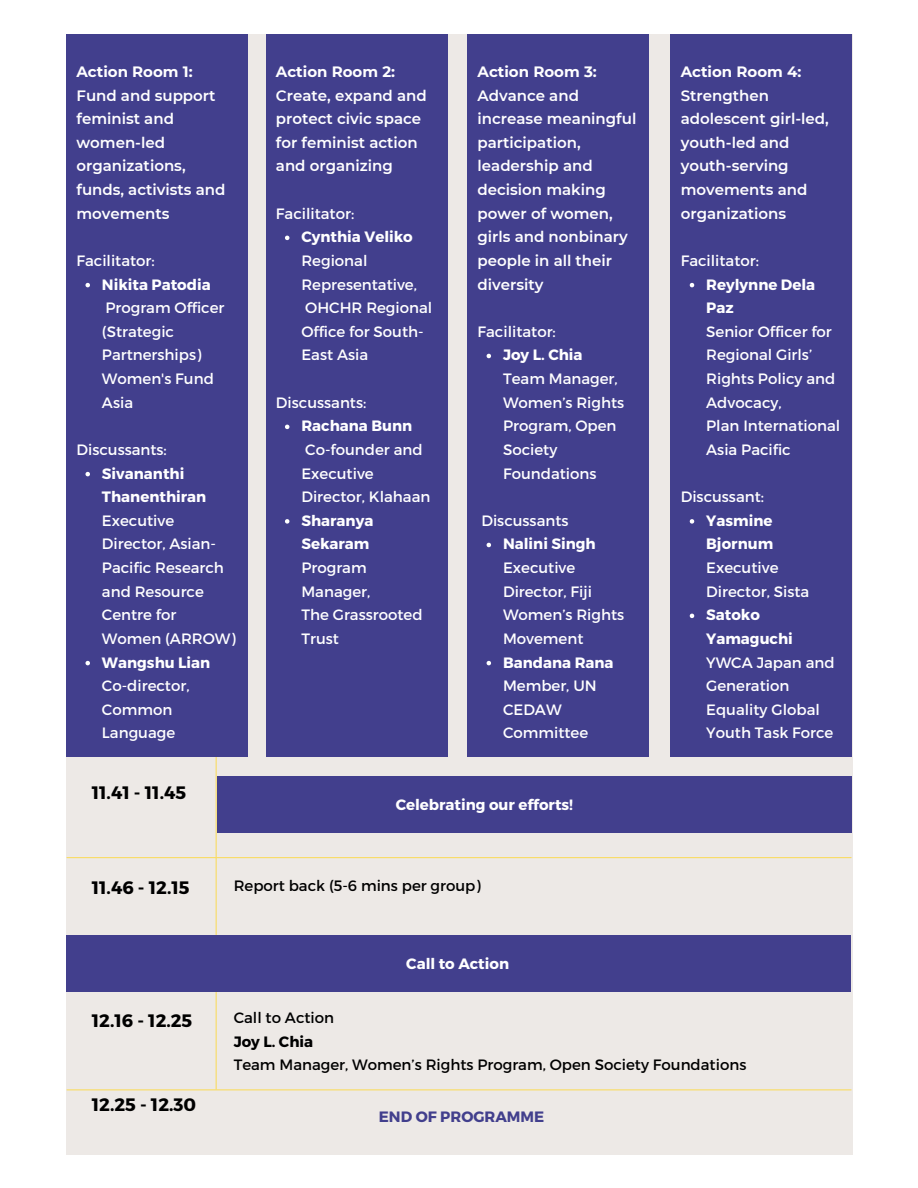
<style>
.page{position:relative;width:918px;height:1188px;background:#fff}
.page>*{position:absolute;margin:0;border:0;box-sizing:border-box;transform-origin:0 0}
.t1{font:700 18px "Montserrat";color:#000}
.t2{font:15px/23.7px "Montserrat";color:#fff}
.t3{font:600 15px/23.7px "Montserrat";color:#fff}
.t4{font:700 15px/23.7px "Montserrat";color:#fff}
.t5{font:15px "Montserrat";color:#000}
.t6{font:700 15px "Montserrat";color:#423f8d}
.t7{font:700 15px "Montserrat";color:#000}
.s1{font-weight:700}
</style>
<div class="page">
<div style="left:66px;top:34px;width:787px;height:1121px;background:#ede9e6"></div>
<hr style="left:216px;top:35px;width:1px;height:1054px;background:#f9dc63">
<div style="left:217px;top:776px;width:635px;height:57px;background:#423f8d"></div>
<hr style="left:67px;top:857px;width:784px;height:1px;background:#f9dc63">
<hr style="left:67px;top:1089px;width:784px;height:1px;background:#f9dc63">
<div style="left:66px;top:34px;width:182px;height:723px;background:#423f8d"></div>
<div style="left:266px;top:34px;width:181px;height:723px;background:#423f8d"></div>
<div style="left:468px;top:34px;width:181px;height:723px;background:#423f8d"></div>
<div style="left:671px;top:34px;width:181px;height:723px;background:#423f8d"></div>
<svg style="left:85px;top:283px;width:5px;height:4px"></svg>
<svg style="left:85px;top:472px;width:5px;height:4px"></svg>
<svg style="left:85px;top:661px;width:5px;height:4px"></svg>
<svg style="left:285px;top:236px;width:4px;height:4px"></svg>
<svg style="left:285px;top:425px;width:4px;height:4px"></svg>
<svg style="left:285px;top:519px;width:4px;height:5px"></svg>
<svg style="left:487px;top:354px;width:4px;height:4px"></svg>
<svg style="left:487px;top:543px;width:4px;height:4px"></svg>
<svg style="left:487px;top:661px;width:4px;height:4px"></svg>
<svg style="left:690px;top:283px;width:4px;height:4px"></svg>
<svg style="left:690px;top:519px;width:4px;height:5px"></svg>
<svg style="left:690px;top:614px;width:4px;height:4px"></svg>
<div style="left:66px;top:935px;width:785px;height:57px;background:#423f8d"></div>
<p class="t3" style="left:76px;top:60px;width:150px"><span class="s1">Action Room 1:<br></span>Fund and support feminist and women-led organizations, funds, activists and</p>
<p class="t3" style="left:76px;top:202px;width:94px">movements</p>
<p class="t2" style="left:76px;top:248px;width:80px">Facilitator:</p>
<p class="t2" style="left:102px;top:272px;width:124px"><span class="s1">Nikita Patodia<br></span>Program Officer (Strategic<br>Partnerships)<br>Women's Fund<br>Asia</p>
<p class="t2" style="left:76px;top:437px;width:92px">Discussants:</p>
<p class="t2" style="left:102px;top:461px;width:135px"><span class="s1">Sivananthi<br>Thanenthiran<br></span>Executive<br>Director, Asian-<br>Pacific Research and Resource<br>Centre for<br>Women (ARROW)</p>
<p class="t2" style="left:102px;top:650px;width:110px"><span class="s1">Wangshu Lian<br></span>Co-director,<br>Common<br>Language</p>
<p class="t1" style="left:92px;top:781px;width:96px">11.41 - 11.45</p>
<p class="t3" style="left:276px;top:60px;width:152px"><span class="s1">Action Room 2:<br></span>Create, expand and protect civic space for feminist action and organizing</p>
<p class="t2" style="left:276px;top:201px;width:80px">Facilitator:</p>
<p class="t2" style="left:301px;top:224px;width:132px"><span class="s1">Cynthia Veliko<br></span>Regional<br>Representative,<br>OHCHR Regional<br>Office for South-<br>East Asia</p>
<p class="t2" style="left:276px;top:390px;width:92px">Discussants:</p>
<p class="t2" style="left:301px;top:413px;width:131px"><span class="s1">Rachana Bunn<br></span>Co-founder and<br>Executive<br>Director, Klahaan</p>
<p class="t4" style="left:301px;top:508px;width:74px">Sharanya<br>Sekaram</p>
<p class="t2" style="left:301px;top:555px;width:70px">Program<br>Manager,</p>
<p class="t2" style="left:301px;top:602px;width:123px">The Grassrooted<br>Trust</p>
<p class="t4" style="left:478px;top:60px;width:121px">Action Room 3:</p>
<p class="t3" style="left:478px;top:83px;width:160px">Advance and increase meaningful participation, leadership and decision making power of women, girls and nonbinary people in all their diversity</p>
<p class="t2" style="left:478px;top:319px;width:80px">Facilitator:</p>
<p class="t2" style="left:503px;top:366px;width:123px">Team Manager,<br>Women’s Rights<br>Program, Open<br>Society<br>Foundations</p>
<p class="t2" style="left:481px;top:508px;width:89px">Discussants</p>
<p class="t4" style="left:503px;top:343px;width:81px">Joy L. Chia</p>
<p class="t2" style="left:503px;top:532px;width:123px"><span class="s1">Nalini Singh<br></span>Executive<br>Director, Fiji<br>Women’s Rights<br>Movement</p>
<p class="t4" style="left:503px;top:650px;width:112px">Bandana Rana</p>
<p class="t2" style="left:503px;top:673px;width:95px">Member, UN<br>CEDAW<br>Committee</p>
<p class="t4" style="left:396px;top:792px;width:179px">Celebrating our efforts!</p>
<p class="t1" style="left:92px;top:876px;width:99px">11.46 - 12.15</p>
<p class="t5" style="left:234px;top:876px;width:248px">Report back (5-6 mins per group)</p>
<p class="t4" style="left:406px;top:951px;width:104px">Call to Action</p>
<p class="t4" style="left:681px;top:60px;width:122px">Action Room 4:</p>
<p class="t3" style="left:681px;top:83px;width:150px">Strengthen adolescent girl-led, youth-led and youth-serving movements and</p>
<p class="t3" style="left:681px;top:202px;width:107px">organizations</p>
<p class="t2" style="left:681px;top:248px;width:80px">Facilitator:</p>
<p class="t4" style="left:706px;top:272px;width:111px">Reylynne Dela<br>Paz</p>
<p class="t2" style="left:706px;top:319px;width:131px">Senior Officer for<br>Regional Girls’<br>Rights Policy and<br>Advocacy,</p>
<p class="t2" style="left:706px;top:413px;width:136px">Plan International<br>Asia Pacific</p>
<p class="t2" style="left:681px;top:484px;width:85px">Discussant:</p>
<p class="t4" style="left:706px;top:508px;width:69px">Yasmine<br>Bjornum</p>
<p class="t2" style="left:706px;top:555px;width:105px">Executive<br>Director, Sista</p>
<p class="t2" style="left:706px;top:602px;width:130px"><span class="s1">Satoko<br>Yamaguchi<br></span>YWCA Japan and<br>Generation<br>Equality Global<br>Youth Task Force</p>
<p class="t1" style="left:92px;top:1009px;width:102px">12.16 - 12.25</p>
<p class="t5" style="left:234px;top:1008px;width:102px">Call to Action</p>
<p class="t7" style="left:234px;top:1032px;width:81px">Joy L. Chia</p>
<p class="t5" style="left:234px;top:1055px;width:514px">Team Manager, Women’s Rights Program, Open Society Foundations</p>
<p class="t6" style="left:379px;top:1107px;width:167px">END OF PROGRAMME</p>
<p class="t1" style="left:92px;top:1093px;width:106px">12.25 - 12.30</p>
</div>
